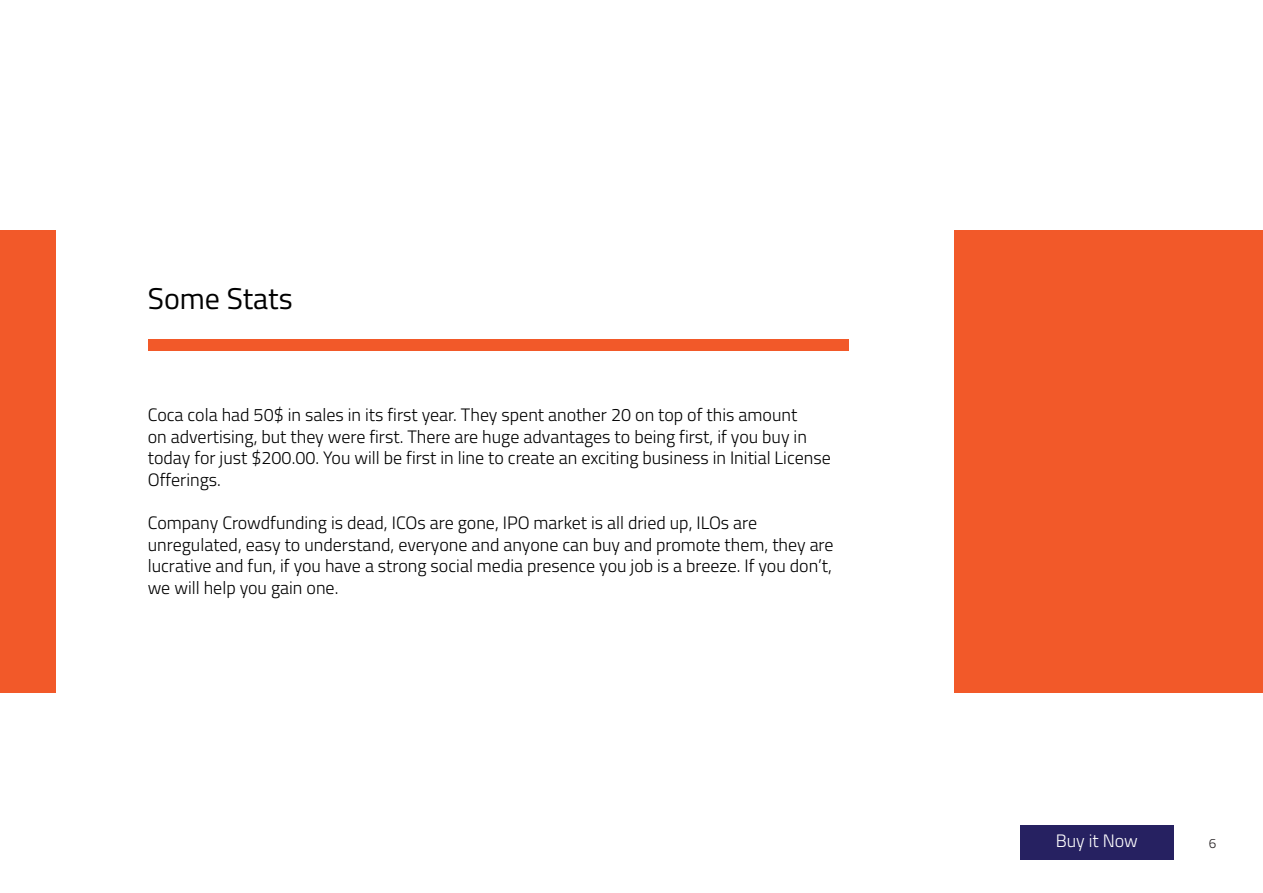
<style>
.page{position:relative;width:1263px;height:893px;background:#fff}
.page>*{position:absolute;margin:0;border:0;box-sizing:border-box;transform-origin:0 0}
.t1{font:30px "Titillium";color:#000}
.t2{font:300 18px/21.6px "Titillium";color:#000}
.t3{font:300 18px "Titillium";color:#fff}
.t4{font:300 13.5px "Titillium";color:#241f21}
</style>
<div class="page">
<div style="left:148px;top:340px;width:700px;height:11px;background:#f25929"></div>
<div style="left:955px;top:230px;width:308px;height:462px;background:#f25929"></div>
<div style="left:0;top:230px;width:55px;height:462px;background:#f25929"></div>
<div style="left:1020px;top:825px;width:154px;height:35px;background:#262161"></div>
<h1 class="t1" style="left:148px;top:277px;width:146px">Some Stats</h1>
<p class="t2" style="left:148px;top:403px;width:684px">Coca cola had 50$ in sales in its first year. They spent another 20 on top of this amount<br>on advertising, but they were first. There are huge advantages to being first, if you buy in today for just $200.00. You will be first in line to create an exciting business in Initial License Offerings.</p>
<p class="t2" style="left:148px;top:511px;width:687px">Company Crowdfunding is dead, ICOs are gone, IPO market is all dried up, ILOs are unregulated, easy to understand, everyone and anyone can buy and promote them, they are lucrative and fun, if you have a strong social media presence you job is a breeze. If you don’t, we will help you gain one.</p>
<p class="t3" style="left:1056px;top:828px;width:84px">Buy it Now</p>
<p class="t4" style="left:1209px;top:833px;width:9px">6</p>
</div>
